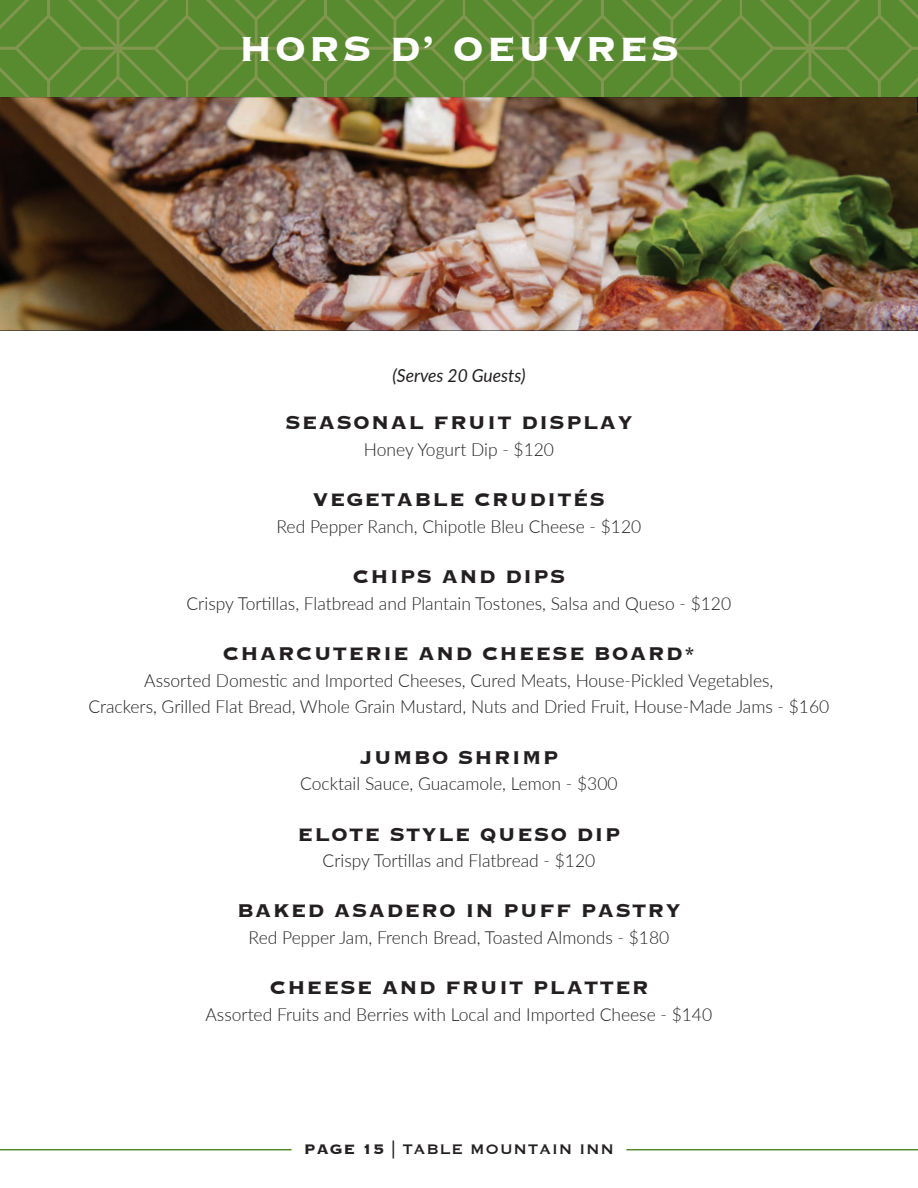
<style>
.page{position:relative;width:918px;height:1188px;background:#fff}
.page>*{position:absolute;margin:0;border:0;box-sizing:border-box;transform-origin:0 0}
.t1{font:700 45px "Copperplate";letter-spacing:.05em;color:#fff}
.t2{font:700 24px "Copperplate";letter-spacing:.05em;color:#231f20}
.t3{font:300 18px/26.7px "Lato";color:#231f20;text-align:center}
.t4{font:18px "Copperplate";letter-spacing:.05em;color:#231f20}
.t5{font:italic 18px "Lato";color:#231f20}
.s1{font-weight:700}
</style>
<div class="page">
<svg style="left:0;top:0;width:918px;height:97px;background:#5e8b33"></svg>
<hr style="left:0;top:1149px;width:292px;height:1px;background:#588a2f">
<hr style="left:626px;top:1149px;width:292px;height:1px;background:#588a2f">
<img style="left:0;top:97px;width:918px;height:233px">
<h1 class="t1" style="left:239px;top:19px;width:442px">HORS D’ OEUVRES</h1>
<p class="t5" style="left:392px;top:363px;width:135px">(Serves 20 Guests)</p>
<h2 class="t2" style="left:285px;top:407px;width:349px">SEASONAL FRUIT DISPLAY</h2>
<p class="t3" style="left:364px;top:436px;width:192px">Honey Yogurt Dip - $120</p>
<h2 class="t2" style="left:313px;top:484px;width:294px">VEGETABLE CRUDITÉS</h2>
<p class="t3" style="left:277px;top:512px;width:366px">Red Pepper Ranch, Chipotle Bleu Cheese - $120</p>
<h2 class="t2" style="left:352px;top:561px;width:215px">CHIPS AND DIPS</h2>
<p class="t3" style="left:187px;top:589px;width:546px">Crispy Tortillas, Flatbread and Plantain Tostones, Salsa and Queso - $120</p>
<h2 class="t2" style="left:223px;top:638px;width:474px">CHARCUTERIE AND CHEESE BOARD*</h2>
<p class="t3" style="left:88px;top:666px;width:742px">Assorted Domestic and Imported Cheeses, Cured Meats, House-Pickled Vegetables,<br>Crackers, Grilled Flat Bread, Whole Grain Mustard, Nuts and Dried Fruit, House-Made Jams - $160</p>
<h2 class="t2" style="left:360px;top:741px;width:200px">JUMBO SHRIMP</h2>
<p class="t3" style="left:300px;top:770px;width:319px">Cocktail Sauce, Guacamole, Lemon - $300</p>
<h2 class="t2" style="left:298px;top:818px;width:324px">ELOTE STYLE QUESO DIP</h2>
<p class="t3" style="left:323px;top:847px;width:274px">Crispy Tortillas and Flatbread - $120</p>
<h2 class="t2" style="left:237px;top:895px;width:445px">BAKED ASADERO IN PUFF PASTRY</h2>
<p class="t3" style="left:249px;top:924px;width:422px">Red Pepper Jam, French Bread, Toasted Almonds - $180</p>
<h2 class="t2" style="left:269px;top:972px;width:381px">CHEESE AND FRUIT PLATTER</h2>
<p class="t3" style="left:205px;top:1001px;width:508px">Assorted Fruits and Berries with Local and Imported Cheese - $140</p>
<p class="t4" style="left:304px;top:1137px;width:312px"><span class="s1">PAGE 15</span> | TABLE MOUNTAIN INN</p>
</div>
